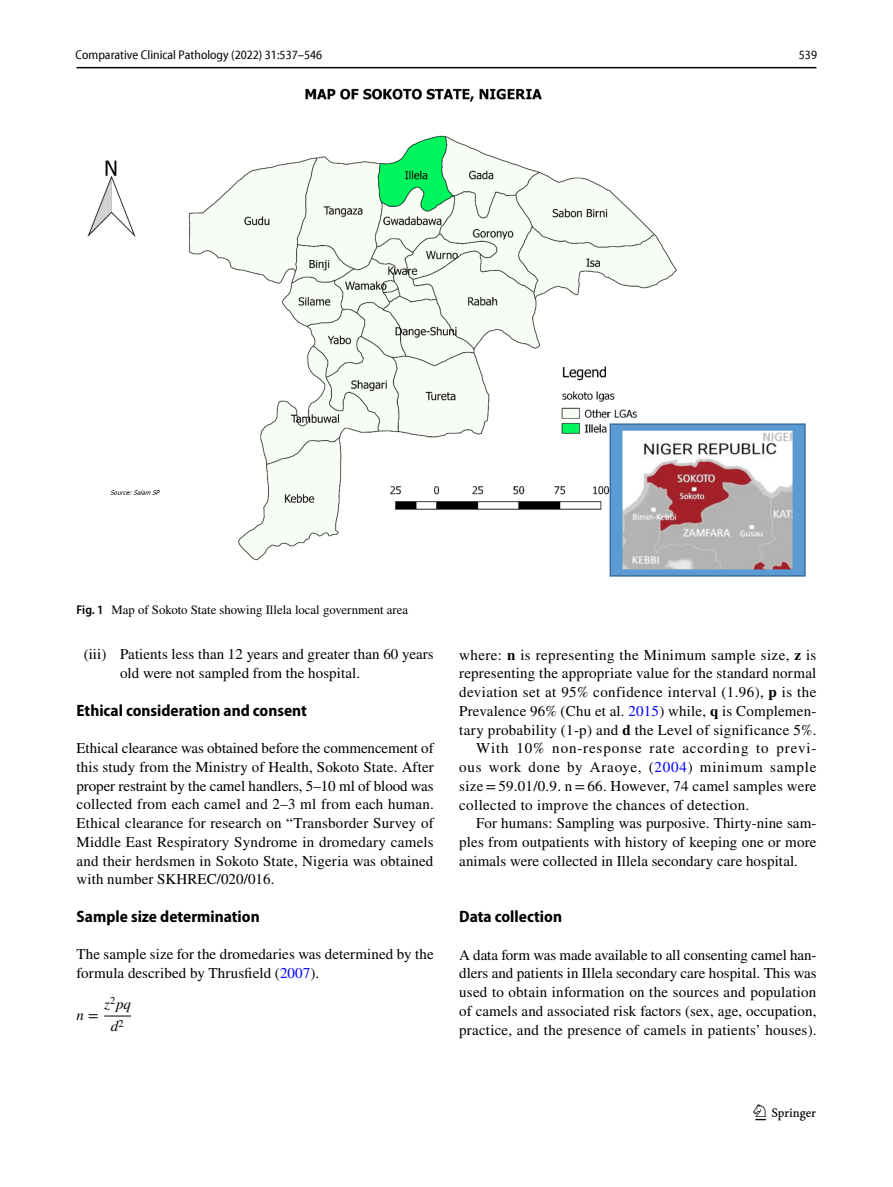
<style>
.page{position:relative;width:893px;height:1187px;background:#fff}
.page>*{position:absolute;margin:0;border:0;box-sizing:border-box;transform-origin:0 0}
.t1{font:22.5px "Springnew Regular 3";color:#000}
.t2{font:700 semi-condensed 16.5px "Myriad Pro";color:#000}
.t3{font:15px/18.8px "STIX";letter-spacing:.015em;color:#000}
.t4{font:15px "STIX";letter-spacing:.06em;color:#000}
.t5{font:15px "STIX";letter-spacing:.05em;color:#000}
.t6{font:italic 15px/21.3px "STIX General";color:#000;text-align:center}
.t7{font:12.75px "STIX";color:#000}
.t8{font:semi-condensed 12.75px "Myriad Pro Unic";color:#000}
.s1{font-family:"Myriad Pro";font-weight:600;font-stretch:semi-condensed}
.s2{color:#00f}
.s3{font-family:"STIX Math";font-style:normal}
.s4{font-weight:700}
</style>
<div class="page">
<hr style="left:77px;top:67px;width:739px;height:1px;background:#000">
<svg style="left:104px;top:1015px;width:27px;height:1px"></svg>
<img style="left:87px;top:88px;width:719px;height:489px">
<p class="t8" style="left:76px;top:50px;width:248px">Comparative Clinical Pathology (2022) 31:537–546</p>
<p class="t8" style="left:799px;top:50px;width:20px">539</p>
<p class="t7" style="left:77px;top:600px;width:333px"><span class="s1">Fig. 1</span> Map of Sokoto State showing Illela local government area</p>
<p class="t3" style="left:120px;top:646px;width:315px;text-indent:-36px">(iii) Patients less than 12 years and greater than 60 years old were not sampled from the hospital.</p>
<p class="t2" style="left:77px;top:700px;width:232px">Ethical consideration and consent</p>
<p class="t3" style="left:77px;top:739px;width:359px;text-align:justify">Ethical clearance was obtained before the commencement of this study from the Ministry of Health, Sokoto State. After proper restraint by the camel handlers, 5–10 ml of blood was collected from each camel and 2–3 ml from each human.<br>Ethical clearance for research on “Transborder Survey of Middle East Respiratory Syndrome in dromedary camels and their herdsmen in Sokoto State, Nigeria was obtained with number SKHREC/020/016.</p>
<p class="t2" style="left:77px;top:907px;width:185px">Sample size determination</p>
<p class="t3" style="left:77px;top:946px;width:359px">The sample size for the dromedaries was determined by the formula described by Thrusfield (<span class="s2">2007</span>).</p>
<p class="t6" style="left:76px;top:1005px;width:23px">n <span class="s3">=</span></p>
<p class="t6" style="left:104px;top:995px;width:28px">z<sup>2</sup>pq d<sup>2</sup></p>
<p class="t3" style="left:459px;top:646px;width:359px">where: <span class="s4">n</span> is representing the Minimum sample size, <span class="s4">z</span> is</p>
<p class="t3" style="left:459px;top:664px;width:359px">representing the appropriate value for the standard normal</p>
<p class="t3" style="left:459px;top:683px;width:359px">deviation set at 95% confidence interval (1.96), <span class="s4">p</span> is the</p>
<p class="t3" style="left:459px;top:702px;width:359px">Prevalence 96% (Chu et al. <span class="s2">2015</span>) while, <span class="s4">q</span> is Complemen-</p>
<p class="t3" style="left:459px;top:721px;width:359px">tary probability (1-p) and <span class="s4">d</span> the Level of significance 5%.</p>
<p class="t4" style="left:476px;top:738px;width:342px">With 10% non-response rate according to previ-</p>
<p class="t5" style="left:459px;top:756px;width:359px">ous work done by Araoye, (<span class="s2">2004</span>) minimum sample</p>
<p class="t3" style="left:459px;top:777px;width:359px">size=59.01/0.9. n=66. However, 74 camel samples were</p>
<p class="t3" style="left:459px;top:796px;width:291px">collected to improve the chances of detection.</p>
<p class="t3" style="left:476px;top:814px;width:342px">For humans: Sampling was purposive. Thirty-nine sam-</p>
<p class="t3" style="left:459px;top:833px;width:359px">ples from outpatients with history of keeping one or more</p>
<p class="t3" style="left:459px;top:852px;width:340px">animals were collected in Illela secondary care hospital.</p>
<p class="t2" style="left:459px;top:907px;width:104px">Data collection</p>
<p class="t3" style="left:459px;top:946px;width:359px;text-align:justify">A data form was made available to all consenting camel han&shy;dlers and patients in Illela secondary care hospital. This was used to obtain information on the sources and population of camels and associated risk factors (sex, age, occupation, practice, and the presence of camels in patients’ houses).</p>
<h1 class="t1" style="left:755px;top:1104px;width:62px">1 3</h1>
</div>
